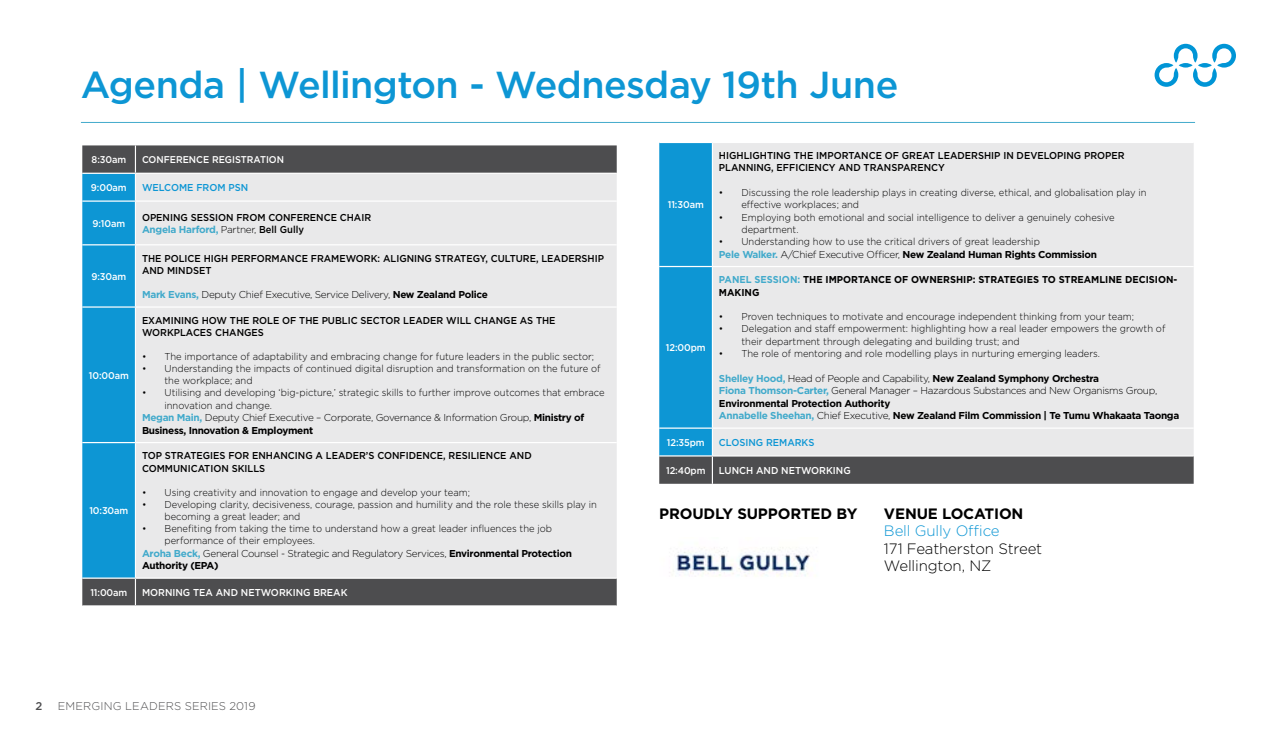
<style>
.page{position:relative;width:1276px;height:745px;background:#fff}
.page>*{position:absolute;margin:0;border:0;box-sizing:border-box;transform-origin:0 0}
.t1{font:500 37.5px "Gotham";letter-spacing:-.015em;color:#0d96d4}
.t2{font:300 15px/17.5px "Gotham";letter-spacing:-.01em;color:#000}
.t3{font:700 15px "Gotham";letter-spacing:-.01em;color:#000}
.t4{font:300 15px "Gotham";letter-spacing:-.01em;color:#0d96d4}
.t5{font:300 11.25px "Gotham";letter-spacing:.015em;color:#4d4d4f}
.t6{font:500 11.25px "Gotham";color:#4d4d4f}
.t7{font:300 10px/12.2px "Gotham";color:#000;scale:.94 1}
.t8{font:500 10px/12.2px "Gotham";color:#000;scale:.94 1}
.t9{font:700 10px/12.5px "Gotham";letter-spacing:-.03em;color:#000}
.t10{font:300 10px "Gotham";letter-spacing:-.03em;color:#000}
.t11{font:700 10px/12.2px "Gotham";color:#000;scale:.94 1}
.t12{font:500 10px "Gotham";color:#fff;scale:.94 1}
.t13{font:500 10px "Gotham";color:#0d96d4;scale:.94 1}
.t14{font:500 9.75px "Gotham";letter-spacing:-.01em;color:#fff;scale:.94 1}
.s1{font-weight:700;color:#42aacb}
.s2{font-weight:300}
.s3{font-weight:700}
.s4{color:#42aacb}
</style>
<div class="page">
<div style="left:136px;top:145px;width:481px;height:460px;background:#4d4d4f"></div>
<div style="left:136px;top:174px;width:481px;height:403px;background:#e9e9ea"></div>
<svg style="left:82px;top:145px;width:54px;height:460px;background:#1b90c5"></svg>
<hr style="left:82px;top:172px;width:53px;height:2px;background:#fff">
<hr style="left:135px;top:172px;width:482px;height:2px;background:#fff">
<hr style="left:82px;top:200px;width:53px;height:1px;background:#fff">
<hr style="left:135px;top:200px;width:482px;height:1px;background:#fff">
<hr style="left:82px;top:244px;width:53px;height:1px;background:#fff">
<hr style="left:135px;top:244px;width:482px;height:1px;background:#fff">
<hr style="left:82px;top:306px;width:53px;height:1px;background:#fff">
<hr style="left:135px;top:306px;width:482px;height:1px;background:#fff">
<hr style="left:135px;top:441px;width:482px;height:2px;background:#fff">
<hr style="left:82px;top:577px;width:53px;height:1px;background:#fff">
<hr style="left:135px;top:577px;width:482px;height:1px;background:#fff">
<hr style="left:135px;top:443px;width:1px;height:134px;background:#fff">
<hr style="left:82px;top:441px;width:53px;height:2px;background:#fff">
<svg style="left:659px;top:143px;width:534px;height:340px;background:#c8d5db"></svg>
<hr style="left:659px;top:266px;width:53px;height:1px;background:#fff">
<hr style="left:712px;top:266px;width:481px;height:1px;background:#fff">
<hr style="left:659px;top:427px;width:53px;height:1px;background:#fff">
<hr style="left:712px;top:427px;width:481px;height:1px;background:#fff">
<hr style="left:659px;top:455px;width:53px;height:1px;background:#fff">
<hr style="left:712px;top:455px;width:481px;height:1px;background:#fff">
<hr style="left:81px;top:122px;width:1114px;height:1px;background:#42aacb">
<svg style="left:1154px;top:44px;width:82px;height:43px"></svg>
<img style="left:669px;top:547px;width:141px;height:30px">
<h1 class="t1" style="left:81px;top:60px;width:819px">Agenda | Wellington - Wednesday 19th June</h1>
<p class="t14" style="left:92px;top:153px;width:38px">8:30am</p>
<p class="t14" style="left:142px;top:153px;width:153px">CONFERENCE REGISTRATION</p>
<p class="t14" style="left:91px;top:181px;width:40px">9:00am</p>
<p class="t13" style="left:142px;top:181px;width:114px">WELCOME FROM PSN</p>
<p class="t14" style="left:92px;top:217px;width:36px">9:10am</p>
<p class="t8" style="left:142px;top:211px;width:245px">OPENING SESSION FROM CONFERENCE CHAIR<br><span class="s1">Angela Harford,</span> <span class="s2">Partner,</span> Bell Gully</p>
<p class="t14" style="left:91px;top:270px;width:39px">9:30am</p>
<p class="t8" style="left:142px;top:251px;width:493px">THE POLICE HIGH PERFORMANCE FRAMEWORK: ALIGNING STRATEGY, CULTURE, LEADERSHIP<br>AND MINDSET</p>
<p class="t10" style="left:142px;top:288px;width:347px"><span class="s1">Mark Evans,</span> Deputy Chief Executive, Service Delivery, <span class="s3">New Zealand Police</span></p>
<p class="t14" style="left:89px;top:368px;width:44px">10:00am</p>
<p class="t14" style="left:89px;top:504px;width:43px">10:30am</p>
<p class="t8" style="left:142px;top:314px;width:441px">EXAMINING HOW THE ROLE OF THE PUBLIC SECTOR LEADER WILL CHANGE AS THE<br>WORKPLACES CHANGES</p>
<p class="t7" style="left:142px;top:350px;width:482px">• The importance of adaptability and embracing change for future leaders in the public sector;</p>
<p class="t7" style="left:164px;top:362px;width:465px;text-indent:-23px">• Understanding the impacts of continued digital disruption and transformation on the future of the workplace; and</p>
<p class="t7" style="left:142px;top:386px;width:493px">• Utilising and developing ‘big-picture,’ strategic skills to further improve outcomes that embrace</p>
<p class="t7" style="left:164px;top:398px;width:116px">innovation and change.</p>
<p class="t10" style="left:142px;top:411px;width:444px"><span class="s1">Megan Main,</span> Deputy Chief Executive – Corporate, Governance &amp; Information Group, <span class="s3">Ministry of</span></p>
<p class="t9" style="left:142px;top:424px;width:173px">Business, Innovation &amp; Employment</p>
<p class="t8" style="left:142px;top:449px;width:416px">TOP STRATEGIES FOR ENHANCING A LEADER’S CONFIDENCE, RESILIENCE AND<br>COMMUNICATION SKILLS</p>
<p class="t7" style="left:142px;top:485px;width:350px">• Using creativity and innovation to engage and develop your team;</p>
<p class="t7" style="left:164px;top:497px;width:462px;text-indent:-23px">• Developing clarity, decisiveness, courage, passion and humility and the role these skills play in becoming a great leader; and</p>
<p class="t7" style="left:142px;top:521px;width:438px">• Benefiting from taking the time to understand how a great leader influences the job</p>
<p class="t7" style="left:164px;top:534px;width:162px">performance of their employees.</p>
<p class="t10" style="left:142px;top:546px;width:431px"><span class="s1">Aroha Beck,</span> General Counsel - Strategic and Regulatory Services, <span class="s3">Environmental Protection</span></p>
<p class="t9" style="left:142px;top:559px;width:78px">Authority (EPA)</p>
<p class="t14" style="left:90px;top:585px;width:41px">11:00am</p>
<p class="t12" style="left:142px;top:585px;width:220px">MORNING TEA AND NETWORKING BREAK</p>
<p class="t6" style="left:35px;top:697px;width:8px">2</p>
<p class="t5" style="left:58px;top:698px;width:199px">EMERGING LEADERS SERIES 2019</p>
<p class="t14" style="left:668px;top:198px;width:40px">11:30am</p>
<p class="t14" style="left:666px;top:341px;width:44px">12:00pm</p>
<p class="t8" style="left:719px;top:149px;width:433px">HIGHLIGHTING THE IMPORTANCE OF GREAT LEADERSHIP IN DEVELOPING PROPER<br>PLANNING, EFFICIENCY AND TRANSPARENCY</p>
<p class="t7" style="left:741px;top:186px;width:432px;text-indent:-23px">• Discussing the role leadership plays in creating diverse, ethical, and globalisation play in effective workplaces; and</p>
<p class="t7" style="left:741px;top:210px;width:398px;text-indent:-23px">• Employing both emotional and social intelligence to deliver a genuinely cohesive department.</p>
<p class="t7" style="left:719px;top:235px;width:404px">• Understanding how to use the critical drivers of great leadership<br><span class="s1">Pele Walker.</span> A/Chief Executive Officer, <span class="s3">New Zealand Human Rights Commission</span></p>
<p class="t11" style="left:719px;top:273px;width:489px"><span class="s4">PANEL SESSION:</span> THE IMPORTANCE OF OWNERSHIP: STRATEGIES TO STREAMLINE DECISION-<br>MAKING</p>
<p class="t7" style="left:719px;top:310px;width:443px">• Proven techniques to motivate and encourage independent thinking from your team;</p>
<p class="t7" style="left:741px;top:322px;width:452px;text-indent:-23px">• Delegation and staff empowerment: highlighting how a real leader empowers the growth of their department through delegating and building trust; and</p>
<p class="t7" style="left:719px;top:347px;width:407px">• The role of mentoring and role modelling plays in nurturing emerging leaders.</p>
<p class="t9" style="left:719px;top:372px;width:462px"><span class="s4">Shelley Hood,</span> <span class="s2">Head of People and Capability,</span> New Zealand Symphony Orchestra<br><span class="s4">Fiona Thomson-Carter,</span> <span class="s2">General Manager – Hazardous Substances and New Organisms Group, </span>Environmental Protection Authority<br><span class="s4">Annabelle Sheehan,</span> <span class="s2">Chief Executive,</span> New Zealand Film Commission | Te Tumu Whakaata Taonga</p>
<p class="t14" style="left:667px;top:436px;width:42px">12:35pm</p>
<p class="t13" style="left:719px;top:435px;width:103px">CLOSING REMARKS</p>
<p class="t14" style="left:666px;top:463px;width:43px">12:40pm</p>
<p class="t12" style="left:719px;top:463px;width:142px">LUNCH AND NETWORKING</p>
<h2 class="t3" style="left:659px;top:503px;width:200px">PROUDLY SUPPORTED BY</h2>
<h2 class="t3" style="left:884px;top:503px;width:141px">VENUE LOCATION</h2>
<h2 class="t4" style="left:884px;top:521px;width:117px">Bell Gully Office</h2>
<h2 class="t2" style="left:884px;top:538px;width:160px">171 Featherston Street<br>Wellington, NZ</h2>
</div>
